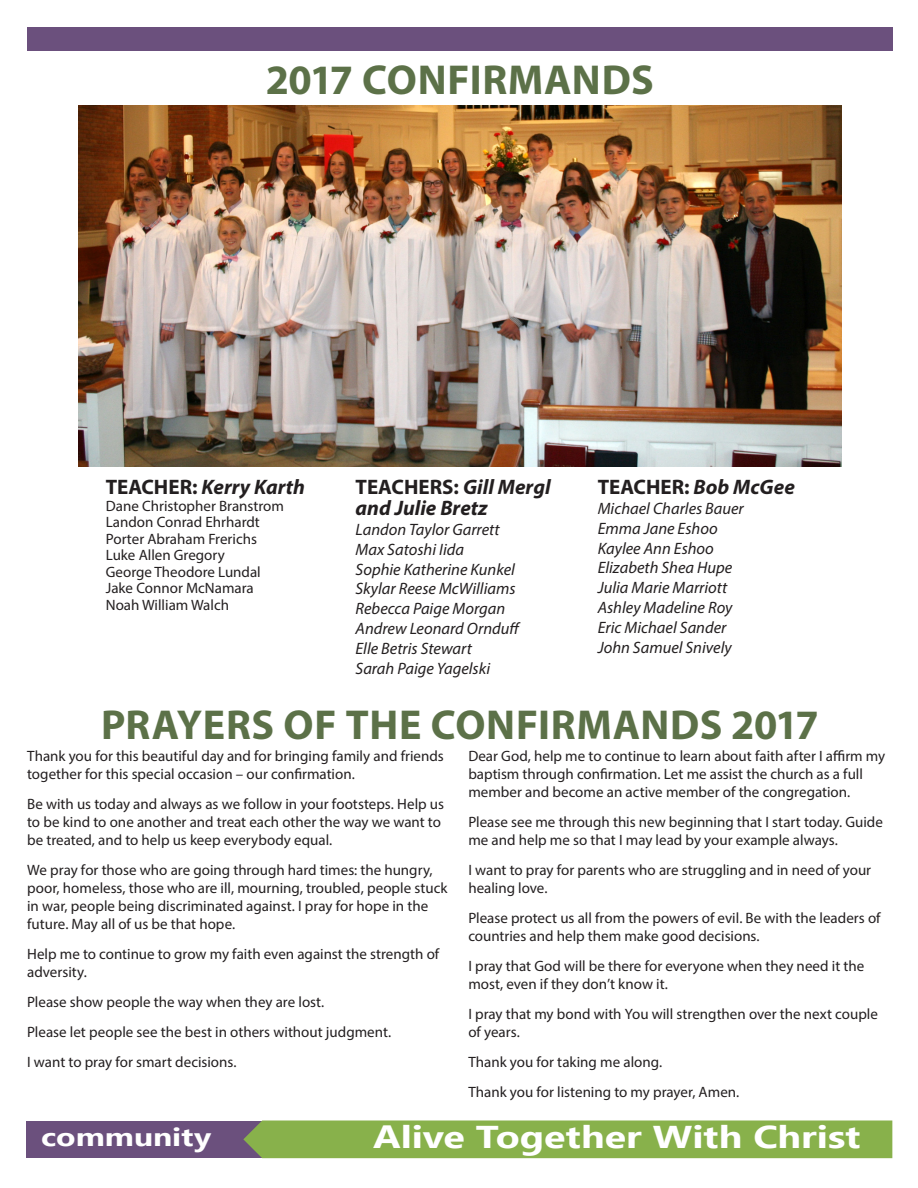
<style>
.page{position:relative;width:918px;height:1188px;background:#fff}
.page>*{position:absolute;margin:0;border:0;box-sizing:border-box;transform-origin:0 0}
.t1{font:700 42px "Myriad Pro";letter-spacing:.015em;color:#5c7148}
.t2{font:700 31.5px "Ebrima";color:#fff;scale:1.25 1}
.t3{font:700 25.5px "Ebrima";color:#fff;scale:1.25 1}
.t4{font:italic 700 21px/21px "Myriad Pro";color:#231f20}
.t5{font:700 21px "Myriad Pro";color:#231f20}
.t6{font:italic 16.5px/19.8px "Myriad Pro";color:#231f20}
.t7{font:15px/18px "Myriad Pro";color:#231f20}
.s1{font-style:normal}
.s2{font-style:italic}
</style>
<div class="page">
<div style="left:27px;top:27px;width:865px;height:24px;background:#6b507d"></div>
<div style="left:26px;top:1121px;width:864px;height:37px;background:#6b507d"></div>
<div style="left:243px;top:1120px;width:649px;height:38px;background:#88b14b"></div>
<img style="left:78px;top:105px;width:763px;height:362px">
<h1 class="t1" style="left:266px;top:53px;width:389px">2017 CONFIRMANDS</h1>
<h3 class="t4" style="left:106px;top:476px;width:201px"><span class="s1">TEACHER:</span> Kerry Karth</h3>
<p class="t7" style="left:106px;top:497px;width:180px;line-height:16.5px">Dane Christopher Branstrom<br>Landon Conrad Ehrhardt<br>Porter Abraham Frerichs<br>Luke Allen Gregory<br>George Theodore Lundal<br>Jake Connor McNamara<br>Noah William Walch</p>
<h3 class="t4" style="left:356px;top:476px;width:197px"><span class="s1">TEACHERS:</span> Gill Mergl and Julie Bretz</h3>
<p class="t6" style="left:356px;top:519px;width:167px">Landon Taylor Garrett<br>Max Satoshi Iida<br>Sophie Katherine Kunkel<br>Skylar Reese McWilliams<br>Rebecca Paige Morgan<br>Andrew Leonard Ornduff<br>Elle Betris Stewart<br>Sarah Paige Yagelski</p>
<h3 class="t5" style="left:598px;top:473px;width:199px">TEACHER: <span class="s2">Bob McGee</span></h3>
<p class="t6" style="left:598px;top:498px;width:148px">Michael Charles Bauer<br>Emma Jane Eshoo<br>Kaylee Ann Eshoo<br>Elizabeth Shea Hupe<br>Julia Marie Marriott<br>Ashley Madeline Roy<br>Eric Michael Sander<br>John Samuel Snively</p>
<h1 class="t1" style="left:101px;top:698px;width:719px">PRAYERS OF THE CONFIRMANDS 2017</h1>
<p class="t7" style="left:27px;top:747px;width:418px">Thank you for this beautiful day and for bringing family and friends together for this special occasion – our confirmation.</p>
<p class="t7" style="left:27px;top:795px;width:418px">Be with us today and always as we follow in your footsteps. Help us to be kind to one another and treat each other the way we want to be treated, and to help us keep everybody equal.</p>
<p class="t7" style="left:27px;top:861px;width:422px">We pray for those who are going through hard times: the hungry, poor, homeless, those who are ill, mourning, troubled, people stuck in war, people being discriminated against. I pray for hope in the future. May all of us be that hope.</p>
<p class="t7" style="left:27px;top:945px;width:414px">Help me to continue to grow my faith even against the strength of adversity.</p>
<p class="t7" style="left:27px;top:987px;width:366px;line-height:30px">Please show people the way when they are lost.<br>Please let people see the best in others without judgment.<br>I want to pray for smart decisions.</p>
<p class="t7" style="left:468px;top:747px;width:419px">Dear God, help me to continue to learn about faith after I affirm my baptism through confirmation. Let me assist the church as a full member and become an active member of the congregation.</p>
<p class="t7" style="left:468px;top:813px;width:416px">Please see me through this new beginning that I start today. Guide me and help me so that I may lead by your example always.</p>
<p class="t7" style="left:468px;top:861px;width:404px">I want to pray for parents who are struggling and in need of your healing love.</p>
<p class="t7" style="left:468px;top:909px;width:414px">Please protect us all from the powers of evil. Be with the leaders of countries and help them make good decisions.</p>
<p class="t7" style="left:468px;top:957px;width:398px">I pray that God will be there for everyone when they need it the most, even if they don’t know it.</p>
<p class="t7" style="left:468px;top:1005px;width:411px">I pray that my bond with You will strengthen over the next couple of years.</p>
<p class="t7" style="left:468px;top:1047px;width:273px;line-height:30px">Thank you for taking me along.<br>Thank you for listening to my prayer, Amen.</p>
<h3 class="t3" style="left:41px;top:1118px;width:138px">community</h3>
<h2 class="t2" style="left:373px;top:1113px;width:391px">Alive Together With Christ</h2>
</div>
